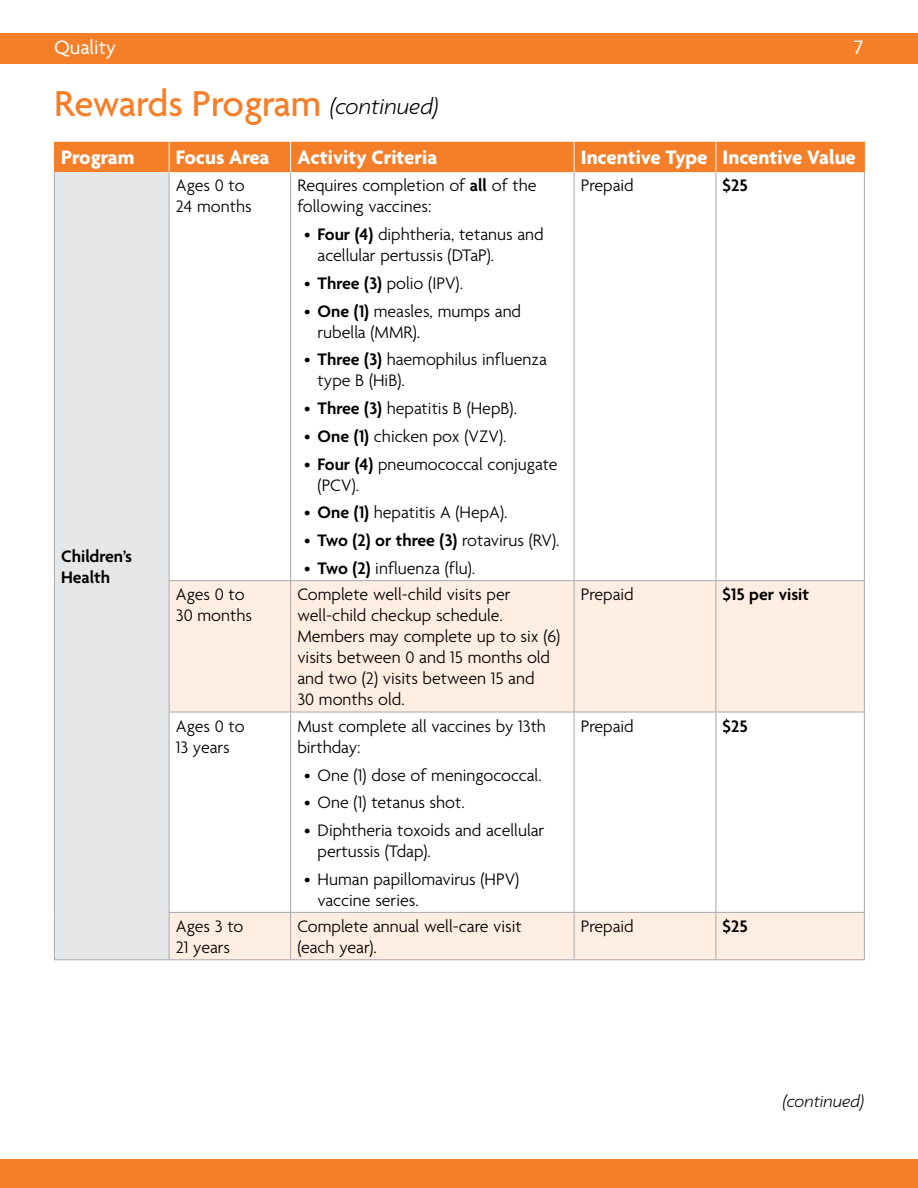
<style>
.page{position:relative;width:918px;height:1188px;background:#fff}
.page>*{position:absolute;margin:0;border:0;box-sizing:border-box;transform-origin:0 0}
.t1{font:500 39px "Agenda";color:#f57e29}
.t2{font:700 21px "Agenda";color:#fff}
.t3{font:21px "Agenda";color:#fff}
.t4{font:300 18px/21px "Agenda";color:#000}
.t5{font:600 18px/21px "Agenda";color:#000}
.t6{font:italic 300 18px "Agenda";color:#000}
.s1{font-weight:300;font-style:italic;font-size:24px;color:#000}
.s2{font-weight:600}
.s3{font-weight:300}
</style>
<div class="page">
<div style="left:0;top:33px;width:918px;height:31px;background:#f57e29"></div>
<div style="left:0;top:1159px;width:918px;height:29px;background:#f57e29"></div>
<div style="left:55px;top:142px;width:809px;height:30px;background:#f57e29"></div>
<div style="left:54px;top:172px;width:115px;height:788px;background:#e6e7e8"></div>
<svg style="left:170px;top:581px;width:694px;height:378px"></svg>
<hr style="left:54px;top:172px;width:1px;height:409px;background:#a7a9ac">
<hr style="left:54px;top:581px;width:1px;height:131px;background:#a7a9ac">
<hr style="left:54px;top:712px;width:1px;height:200px;background:#a7a9ac">
<hr style="left:54px;top:912px;width:1px;height:47px;background:#a7a9ac">
<hr style="left:169px;top:172px;width:1px;height:408px;background:#a7a9ac">
<hr style="left:290px;top:172px;width:1px;height:408px;background:#a7a9ac">
<hr style="left:574px;top:172px;width:1px;height:408px;background:#a7a9ac">
<hr style="left:716px;top:172px;width:1px;height:408px;background:#a7a9ac">
<hr style="left:864px;top:172px;width:1px;height:408px;background:#a7a9ac">
<hr style="left:169px;top:580px;width:122px;height:1px;background:#a7a9ac">
<hr style="left:169px;top:581px;width:1px;height:131px;background:#a7a9ac">
<hr style="left:291px;top:580px;width:283px;height:1px;background:#a7a9ac">
<hr style="left:290px;top:581px;width:1px;height:131px;background:#a7a9ac">
<hr style="left:574px;top:580px;width:142px;height:1px;background:#a7a9ac">
<hr style="left:574px;top:581px;width:1px;height:131px;background:#a7a9ac">
<hr style="left:716px;top:580px;width:149px;height:1px;background:#a7a9ac">
<hr style="left:716px;top:581px;width:1px;height:131px;background:#a7a9ac">
<hr style="left:864px;top:581px;width:1px;height:131px;background:#a7a9ac">
<hr style="left:169px;top:712px;width:122px;height:1px;background:#a7a9ac">
<hr style="left:169px;top:712px;width:1px;height:200px;background:#a7a9ac">
<hr style="left:291px;top:712px;width:283px;height:1px;background:#a7a9ac">
<hr style="left:290px;top:712px;width:1px;height:200px;background:#a7a9ac">
<hr style="left:574px;top:712px;width:142px;height:1px;background:#a7a9ac">
<hr style="left:574px;top:712px;width:1px;height:200px;background:#a7a9ac">
<hr style="left:716px;top:712px;width:149px;height:1px;background:#a7a9ac">
<hr style="left:716px;top:712px;width:1px;height:200px;background:#a7a9ac">
<hr style="left:864px;top:712px;width:1px;height:200px;background:#a7a9ac">
<hr style="left:169px;top:912px;width:122px;height:1px;background:#a7a9ac">
<hr style="left:169px;top:913px;width:1px;height:46px;background:#a7a9ac">
<hr style="left:291px;top:912px;width:283px;height:1px;background:#a7a9ac">
<hr style="left:290px;top:913px;width:1px;height:46px;background:#a7a9ac">
<hr style="left:574px;top:912px;width:142px;height:1px;background:#a7a9ac">
<hr style="left:574px;top:913px;width:1px;height:46px;background:#a7a9ac">
<hr style="left:716px;top:912px;width:149px;height:1px;background:#a7a9ac">
<hr style="left:716px;top:913px;width:1px;height:46px;background:#a7a9ac">
<hr style="left:864px;top:913px;width:1px;height:46px;background:#a7a9ac">
<hr style="left:54px;top:959px;width:115px;height:1px;background:#a7a9ac">
<hr style="left:169px;top:959px;width:122px;height:1px;background:#a7a9ac">
<hr style="left:291px;top:959px;width:283px;height:1px;background:#a7a9ac">
<hr style="left:574px;top:959px;width:142px;height:1px;background:#a7a9ac">
<hr style="left:716px;top:959px;width:149px;height:1px;background:#a7a9ac">
<hr style="left:169px;top:142px;width:1px;height:30px;background:#fff">
<hr style="left:290px;top:142px;width:1px;height:30px;background:#fff">
<hr style="left:574px;top:142px;width:1px;height:30px;background:#fff">
<hr style="left:716px;top:142px;width:1px;height:30px;background:#fff">
<hr style="left:54px;top:142px;width:1px;height:30px;background:#f57e29">
<hr style="left:864px;top:142px;width:1px;height:30px;background:#f57e29">
<p class="t3" style="left:54px;top:36px;width:63px">Quality</p>
<p class="t3" style="left:854px;top:36px;width:11px">7</p>
<h1 class="t1" style="left:54px;top:82px;width:386px">Rewards Program <span class="s1">(continued)</span></h1>
<p class="t2" style="left:61px;top:145px;width:75px">Program</p>
<p class="t2" style="left:176px;top:145px;width:95px">Focus Area</p>
<p class="t2" style="left:297px;top:145px;width:141px">Activity Criteria</p>
<p class="t2" style="left:581px;top:145px;width:277px">Incentive Type Incentive Value</p>
<p class="t5" style="left:61px;top:547px;width:72px">Children’s<br>Health</p>
<p class="t4" style="left:176px;top:176px;width:77px">Ages 0 to<br>24 months</p>
<p class="t4" style="left:297px;top:176px;width:241px">Requires completion of <span class="s2">all</span> of the following vaccines:</p>
<p class="t4" style="left:318px;top:225px;width:228px;text-indent:-14px">• <span class="s2">Four (4)</span> diphtheria, tetanus and acellular pertussis (DTaP).</p>
<p class="t4" style="left:304px;top:274px;width:160px">• <span class="s2">Three (3)</span> polio (IPV).</p>
<p class="t4" style="left:318px;top:302px;width:205px;text-indent:-14px">• <span class="s2">One (1)</span> measles, mumps and rubella (MMR).</p>
<p class="t4" style="left:318px;top:350px;width:231px;text-indent:-14px">• <span class="s2">Three (3)</span> haemophilus influenza type B (HiB).</p>
<p class="t4" style="left:304px;top:399px;width:214px">• <span class="s2">Three (3)</span> hepatitis B (HepB).</p>
<p class="t4" style="left:304px;top:427px;width:204px">• <span class="s2">One (1)</span> chicken pox (VZV).</p>
<p class="t4" style="left:318px;top:455px;width:241px;text-indent:-14px">• <span class="s2">Four (4)</span> pneumococcal conjugate (PCV).</p>
<p class="t4" style="left:304px;top:503px;width:205px">• <span class="s2">One (1)</span> hepatitis A (HepA).</p>
<p class="t5" style="left:304px;top:531px;width:257px"><span class="s3">•</span> Two (2) or three (3) <span class="s3">rotavirus (RV).</span></p>
<p class="t4" style="left:304px;top:559px;width:173px">• <span class="s2">Two (2)</span> influenza (flu).</p>
<p class="t4" style="left:581px;top:176px;width:55px">Prepaid</p>
<p class="t5" style="left:723px;top:176px;width:27px">$25</p>
<p class="t4" style="left:176px;top:585px;width:78px">Ages 0 to<br>30 months</p>
<p class="t4" style="left:297px;top:585px;width:265px">Complete well-child visits per well-child checkup schedule.<br>Members may complete up to six (6) visits between 0 and 15 months old and two (2) visits between 15 and<br>30 months old.</p>
<p class="t4" style="left:581px;top:585px;width:55px">Prepaid</p>
<p class="t5" style="left:723px;top:585px;width:88px">$15 per visit</p>
<p class="t4" style="left:176px;top:717px;width:70px">Ages 0 to<br>13 years</p>
<p class="t4" style="left:297px;top:717px;width:250px">Must complete all vaccines by 13th birthday:</p>
<p class="t4" style="left:304px;top:765px;width:239px">• One (1) dose of meningococcal.</p>
<p class="t4" style="left:304px;top:793px;width:162px">• One (1) tetanus shot.</p>
<p class="t4" style="left:318px;top:821px;width:228px;text-indent:-14px">• Diphtheria toxoids and acellular pertussis (Tdap).</p>
<p class="t4" style="left:318px;top:870px;width:203px;text-indent:-14px">• Human papillomavirus (HPV) vaccine series.</p>
<p class="t4" style="left:581px;top:717px;width:55px">Prepaid</p>
<p class="t5" style="left:723px;top:717px;width:27px">$25</p>
<p class="t4" style="left:176px;top:917px;width:69px">Ages 3 to<br>21 years</p>
<p class="t4" style="left:297px;top:917px;width:226px">Complete annual well-care visit (each year).</p>
<p class="t4" style="left:581px;top:917px;width:55px">Prepaid</p>
<p class="t5" style="left:723px;top:917px;width:27px">$25</p>
<p class="t6" style="left:783px;top:1090px;width:83px">(continued)</p>
</div>
